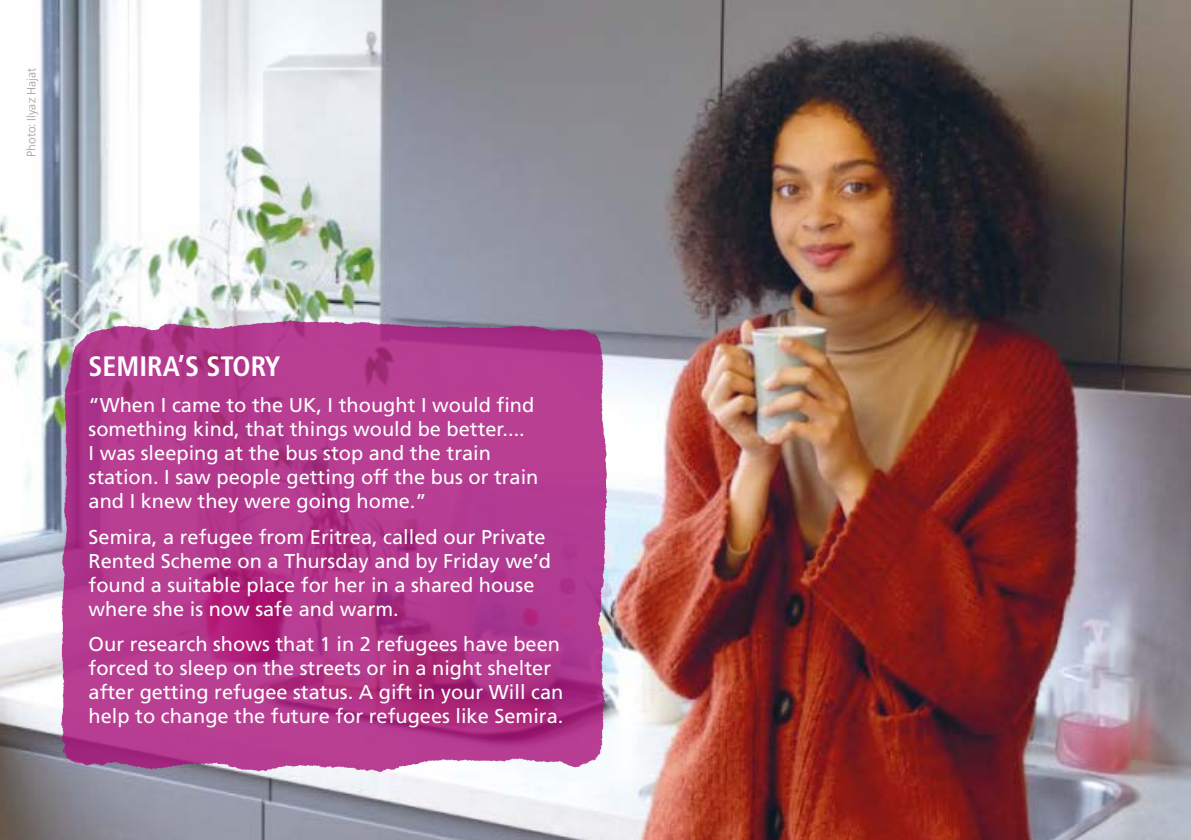
<style>
.page{position:relative;width:1191px;height:840px;background:#fff}
.page>*{position:absolute;margin:0;border:0;box-sizing:border-box;transform-origin:0 0}
.t1{font:700 condensed 28px "Frutiger LT Std";color:#fff}
.t2{font:20px/24px "Frutiger";color:#fff}
.t3{font:300 12px "Frutiger";letter-spacing:.005em;color:#9d9d9c}
</style>
<div class="page">
<img style="left:0;top:0;width:1191px;height:839px">
<img style="left:13px;top:279px;width:677px;height:537px">
<p class="t3" style="left:25px;top:157px;width:90px;rotate:-90deg">Photo: Ilyaz Hajat</p>
<h1 class="t1" style="left:89px;top:349px;width:193px">SEMIRA’S STORY</h1>
<p class="t2" style="left:89px;top:393px;width:451px">“When I came to the UK, I thought I would find something kind, that things would be better....<br>I was sleeping at the bus stop and the train station. I saw people getting off the bus or train and I knew they were going home.”</p>
<p class="t2" style="left:89px;top:524px;width:464px">Semira, a refugee from Eritrea, called our Private Rented Scheme on a Thursday and by Friday we’d found a suitable place for her in a shared house where she is now safe and warm.</p>
<p class="t2" style="left:89px;top:631px;width:476px">Our research shows that 1 in 2 refugees have been forced to sleep on the streets or in a night shelter after getting refugee status. A gift in your Will can help to change the future for refugees like Semira.</p>
</div>
